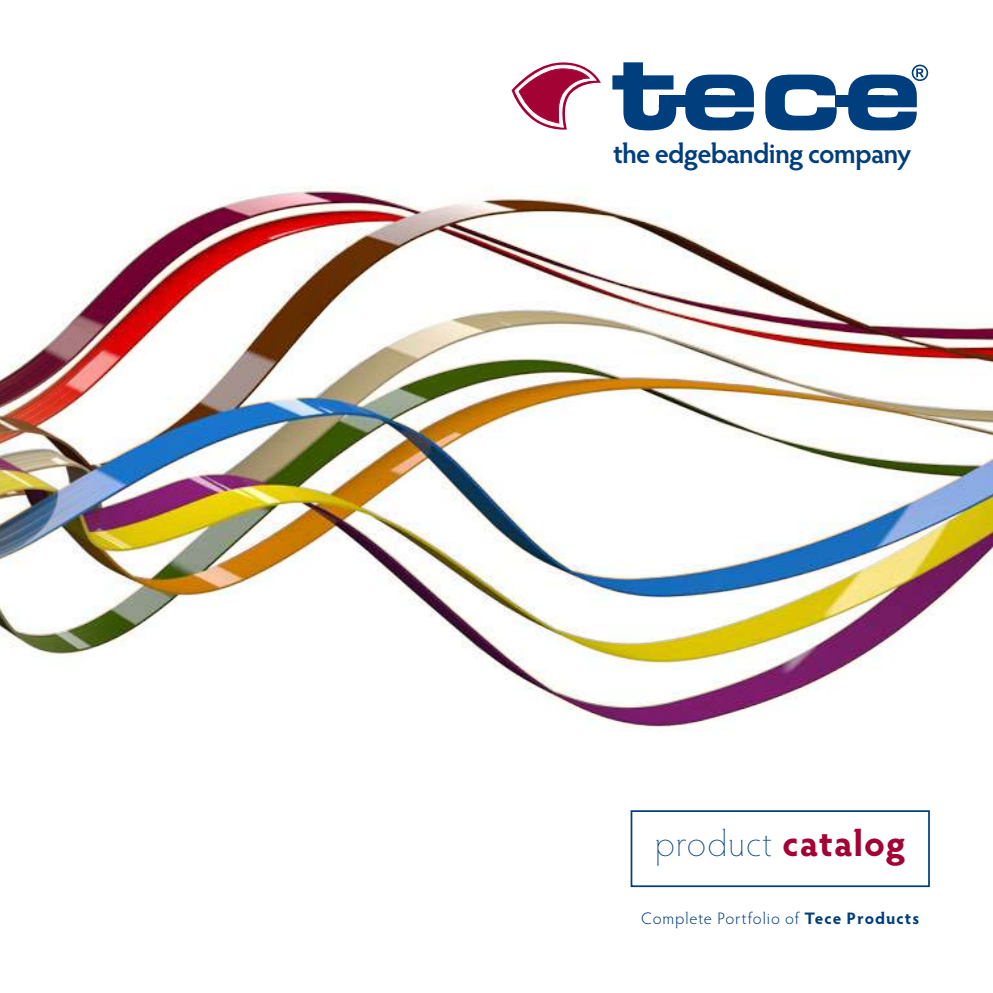
<style>
.page{position:relative;width:993px;height:993px;background:#fff}
.page>*{position:absolute;margin:0;border:0;box-sizing:border-box;transform-origin:0 0}
.t1{font:200 37.1px "Hypatia Sans Pro";letter-spacing:.02em;color:#003e7e}
.t2{font:600 28px "Hypatia Sans Pro";letter-spacing:-.03em;color:#003e7e}
.t3{font:300 16.62px "Hypatia Sans Pro";letter-spacing:.055em;color:#003e7e}
.s1{font-weight:700;color:#a30234}
.s2{font-weight:700}
</style>
<div class="page">
<img style="left:0;top:186px;width:992px;height:546px">
<svg style="left:511px;top:62px;width:89px;height:68px"></svg>
<svg style="left:612px;top:62px;width:64px;height:68px"></svg>
<svg style="left:685px;top:75px;width:68px;height:55px"></svg>
<svg style="left:765px;top:75px;width:71px;height:55px"></svg>
<svg style="left:848px;top:65px;width:79px;height:65px"></svg>
<div style="left:835px;top:95px;width:48px;height:12px;background:#003e7e"></div>
<div style="left:658px;top:95px;width:61px;height:12px;background:#003e7e"></div>
<div style="left:630px;top:810px;width:299px;height:76px;border:2px solid #003e7e"></div>
<h2 class="t2" style="left:613px;top:134px;width:299px">the edgebanding company</h2>
<h1 class="t1" style="left:654px;top:819px;width:252px">product <span class="s1">catalog</span></h1>
<p class="t3" style="left:641px;top:907px;width:279px">Complete Portfolio of <span class="s2">Tece Products</span></p>
</div>
